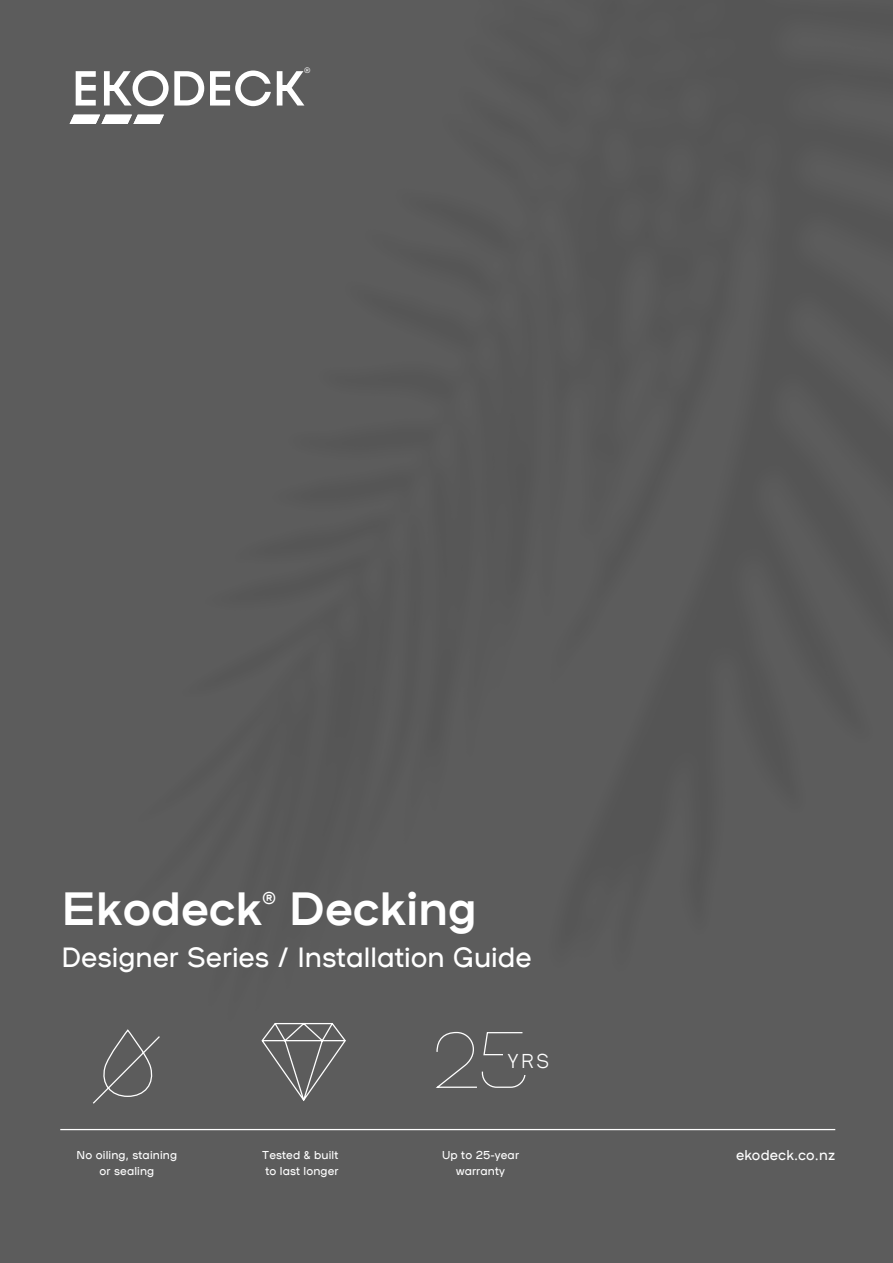
<style>
.page{position:relative;width:893px;height:1263px;background:#5c5c5c}
.page>*{position:absolute;margin:0;border:0;box-sizing:border-box;transform-origin:0 0}
.t1{font:47.4px "Plaax 6 Ney 46 Bold";color:#fff}
.t2{font:28.35px "Plaax 6 Ney 36 Regular";color:#fff}
.t3{font:20.1px "Plaax 6 Ney 26 Light";color:#fff}
.t4{font:17.55px "Plaax 6 Ney 36 Regular";color:#fff}
.t5{font:14.4px "Plaax 6 Ney 36 Regular";letter-spacing:.01em;color:#fff}
.t6{font:11.7px/15.8px "Plaax 6 Ney 36 Regular";letter-spacing:.01em;color:#fff;text-align:center}
.t7{font:7.95px "Plaax 6 Ney 26 Light";color:#fff}
</style>
<div class="page">
<hr style="left:60px;top:1129px;width:775px;height:1px;background:#fff">
<svg style="left:93px;top:1030px;width:67px;height:74px"></svg>
<svg style="left:261px;top:1022px;width:85px;height:79px"></svg>
<svg style="left:436px;top:1031px;width:90px;height:57px"></svg>
<svg style="left:76px;top:71px;width:20px;height:35px"></svg>
<svg style="left:277px;top:71px;width:27px;height:35px"></svg>
<svg style="left:104px;top:71px;width:100px;height:35px"></svg>
<svg style="left:210px;top:71px;width:61px;height:35px"></svg>
<svg style="left:70px;top:115px;width:94px;height:9px"></svg>
<p class="t7" style="left:304px;top:65px;width:8px">®</p>
<h1 class="t1" style="left:61px;top:873px;width:417px">Ekodeck Decking</h1>
<h2 class="t2" style="left:61px;top:938px;width:472px">Designer Series / Installation Guide</h2>
<h3 class="t4" style="left:262px;top:886px;width:16px">®</h3>
<h3 class="t3" style="left:508px;top:1048px;width:43px">YRS</h3>
<p class="t6" style="left:77px;top:1147px;width:102px">No oiling, staining or sealing</p>
<p class="t6" style="left:262px;top:1147px;width:78px;text-align:left">Tested &amp; built to last longer</p>
<p class="t6" style="left:442px;top:1147px;width:79px">Up to 25-year warranty</p>
<p class="t5" style="left:736px;top:1146px;width:101px">ekodeck.co.nz</p>
</div>
